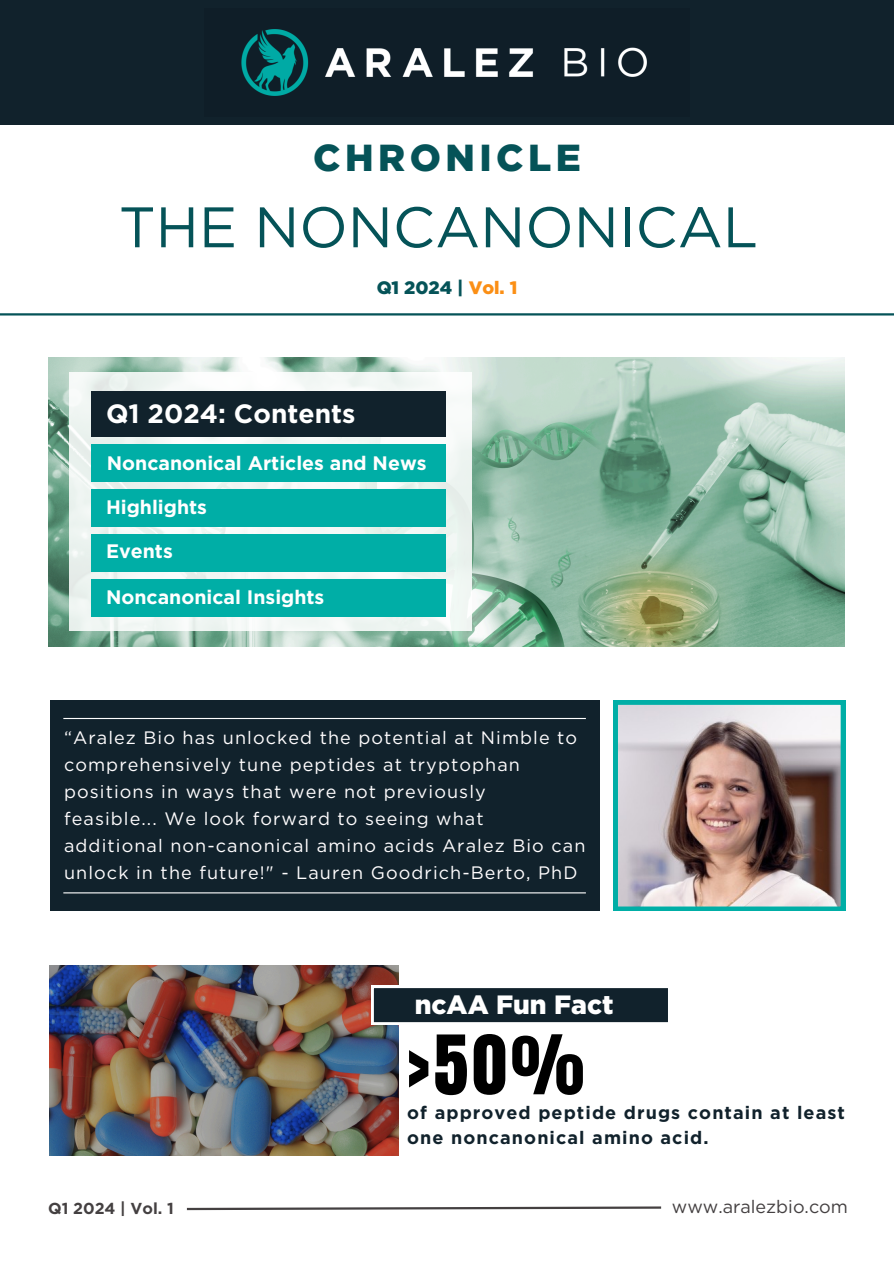
<style>
.page{position:relative;width:894px;height:1264px;background:#fff}
.page>*{position:absolute;margin:0;border:0;box-sizing:border-box;transform-origin:0 0}
.t1{font:69.45px "Anton";color:#000}
.t2{font:57px "Gotham";color:#055358}
.t3{font:900 37.5px "Gotham";letter-spacing:.12em;color:#055358}
.t4{font:700 26.4px "Gotham";color:#fff}
.t5{font:900 26.4px "Gotham";color:#fff}
.t6{font:700 19.5px "Gotham";color:#fff}
.t7{font:18px/27px "Gotham";letter-spacing:.06em;color:#fffdfe}
.t8{font:700 18px/24.8px "Gotham";letter-spacing:.06em;color:#11222c}
.t9{font:18px "Gotham";color:#444041}
.t10{font:900 18px "Gotham";color:#055358}
.t11{font:700 15.9px "Gotham";color:#444041}
.s1{color:#fb8f15}
</style>
<div class="page">
<hr style="left:0;top:313px;width:893px;height:2px;background:#055358">
<div style="left:0;top:0;width:893px;height:124px;background:#11222c"></div>
<img style="left:613px;top:700px;width:231px;height:210px">
<img style="left:49px;top:357px;width:795px;height:289px">
<svg style="left:69px;top:372px;width:402px;height:259px;fill:#f1f6f4"></svg>
<div style="left:91px;top:444px;width:354px;height:37px;background:#00aea6"></div>
<div style="left:91px;top:489px;width:354px;height:37px;background:#00aea6"></div>
<div style="left:91px;top:534px;width:354px;height:37px;background:#00aea6"></div>
<div style="left:91px;top:579px;width:354px;height:37px;background:#00aea6"></div>
<div style="left:91px;top:391px;width:354px;height:45px;background:#11222c"></div>
<img style="left:50px;top:965px;width:349px;height:190px">
<svg style="left:371px;top:985px;width:297px;height:39px;background:#314048"></svg>
<div style="left:50px;top:700px;width:549px;height:211px;background:#11222c"></div>
<hr style="left:63px;top:718px;width:522px;height:1px;background:#fff">
<hr style="left:63px;top:892px;width:522px;height:1px;background:#fff">
<img style="left:241px;top:29px;width:406px;height:67px">
<svg style="left:186px;top:1206px;width:476px;height:5px"></svg>
<h5 class="t3" style="left:313px;top:135px;width:269px">CHRONICLE</h5>
<h5 class="t2" style="left:119px;top:192px;width:640px">THE NONCANONICAL</h5>
<h4 class="t10" style="left:376px;top:277px;width:142px">Q1 2024 | <span class="s1">Vol. 1</span></h4>
<h4 class="t4" style="left:106px;top:398px;width:251px">Q1 2024: Contents</h4>
<h3 class="t6" style="left:107px;top:451px;width:321px">Noncanonical Articles and News</h3>
<h2 class="t6" style="left:106px;top:495px;width:102px">Highlights</h2>
<h5 class="t6" style="left:106px;top:539px;width:68px">Events</h5>
<p class="t6" style="left:106px;top:585px;width:220px">Noncanonical Insights</p>
<h1 class="t7" style="left:64px;top:723px;width:522px">“Aralez Bio has unlocked the potential at Nimble to comprehensively tune peptides at tryptophan positions in ways that were not previously<br>feasible... We look forward to seeing what additional non-canonical amino acids Aralez Bio can unlock in the future!" - Lauren Goodrich-Berto, PhD</h1>
<h5 class="t5" style="left:414px;top:988px;width:200px">ncAA Fun Fact</h5>
<h5 class="t1" style="left:407px;top:1015px;width:178px">&gt;50%</h5>
<h6 class="t8" style="left:407px;top:1100px;width:439px">of approved peptide drugs contain at least one noncanonical amino acid.</h6>
<h6 class="t11" style="left:48px;top:1198px;width:127px">Q1 2024 | Vol. 1</h6>
<p class="t9" style="left:671px;top:1195px;width:177px">www.aralezbio.com</p>
</div>
